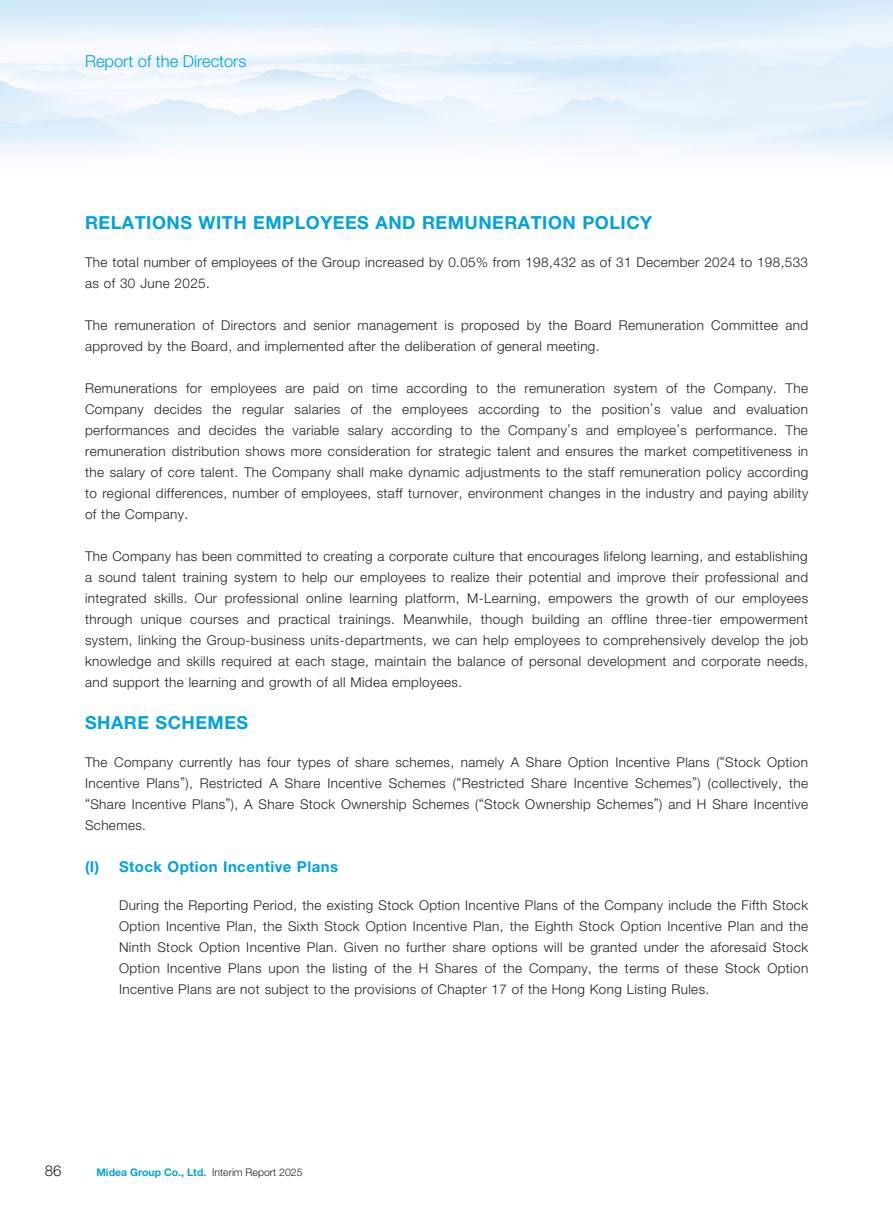
<style>
.page{position:relative;width:893px;height:1212px;background:#fff}
.page>*{position:absolute;margin:0;border:0;box-sizing:border-box;transform-origin:0 0}
.t1{font:700 18px "Helvetica Neue LT Std";letter-spacing:.03em;color:#00a2df}
.t2{font:300 16.5px "Helvetica Neue LT Std";color:#00a2df}
.t3{font:700 15px "Helvetica Neue LT Std";letter-spacing:.03em;color:#00a2df}
.t4{font:300 15px "Helvetica Neue LT Std";color:#231f20}
.t5{font:300 13.5px/21px "Helvetica Neue LT Std";letter-spacing:.03em;color:#231f20;text-align:justify}
.t6{font:700 10.5px "Helvetica Neue LT Std";color:#00a2df}
.s1{font-weight:300;color:#231f20}
</style>
<div class="page">
<p class="t2" style="left:85px;top:51px;width:163px">Report of the Directors</p>
<h1 class="t1" style="left:85px;top:211px;width:569px">RELATIONS WITH EMPLOYEES AND REMUNERATION POLICY</h1>
<p class="t5" style="left:85px;top:251px;width:724px">The total number of employees of the Group increased by 0.05% from 198,432 as of 31 December 2024 to 198,533 as of 30 June 2025.</p>
<p class="t5" style="left:85px;top:314px;width:725px">The remuneration of Directors and senior management is proposed by the Board Remuneration Committee and approved by the Board, and implemented after the deliberation of general meeting.</p>
<p class="t5" style="left:85px;top:377px;width:725px">Remunerations for employees are paid on time according to the remuneration system of the Company. The Company decides the regular salaries of the employees according to the position’s value and evaluation performances and decides the variable salary according to the Company’s and employee’s performance. The remuneration distribution shows more consideration for strategic talent and ensures the market competitiveness in the salary of core talent. The Company shall make dynamic adjustments to the staff remuneration policy according to regional differences, number of employees, staff turnover, environment changes in the industry and paying ability of the Company.</p>
<p class="t5" style="left:85px;top:545px;width:725px">The Company has been committed to creating a corporate culture that encourages lifelong learning, and establishing a sound talent training system to help our employees to realize their potential and improve their professional and integrated skills. Our professional online learning platform, M-Learning, empowers the growth of our employees through unique courses and practical trainings. Meanwhile, though building an offline three-tier empowerment system, linking the Group-business units-departments, we can help employees to comprehensively develop the job knowledge and skills required at each stage, maintain the balance of personal development and corporate needs, and support the learning and growth of all Midea employees.</p>
<h1 class="t1" style="left:85px;top:711px;width:165px">SHARE SCHEMES</h1>
<p class="t5" style="left:85px;top:751px;width:724px">The Company currently has four types of share schemes, namely A Share Option Incentive Plans (“Stock Option Incentive Plans”), Restricted A Share Incentive Schemes (“Restricted Share Incentive Schemes”) (collectively, the “Share Incentive Plans”), A Share Stock Ownership Schemes (“Stock Ownership Schemes”) and H Share Incentive Schemes.</p>
<p class="t3" style="left:85px;top:857px;width:255px">(I) Stock Option Incentive Plans</p>
<p class="t5" style="left:119px;top:894px;width:691px">During the Reporting Period, the existing Stock Option Incentive Plans of the Company include the Fifth Stock Option Incentive Plan, the Sixth Stock Option Incentive Plan, the Eighth Stock Option Incentive Plan and the Ninth Stock Option Incentive Plan. Given no further share options will be granted under the aforesaid Stock Option Incentive Plans upon the listing of the H Shares of the Company, the terms of these Stock Option Incentive Plans are not subject to the provisions of Chapter 17 of the Hong Kong Listing Rules.</p>
<p class="t4" style="left:45px;top:1162px;width:18px">86</p>
<p class="t6" style="left:96px;top:1165px;width:208px">Midea Group Co., Ltd. <span class="s1">Interim Report 2025</span></p>
</div>
